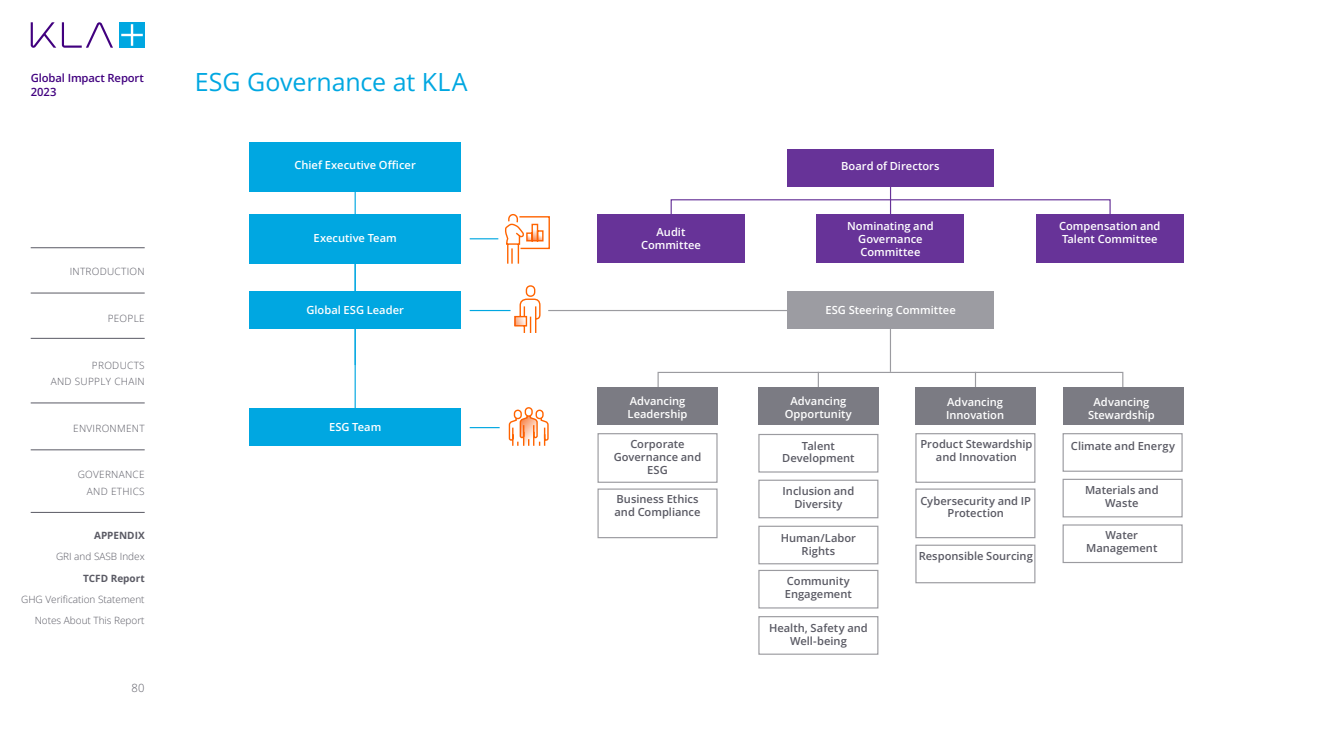
<style>
.page{position:relative;width:1323px;height:745px;background:#fff}
.page>*{position:absolute;margin:0;border:0;box-sizing:border-box;transform-origin:0 0}
.t1{font:25px "Open Sans";letter-spacing:-.005em;color:#00a7e1}
.t2{font:600 11.25px/13.5px "Open Sans";letter-spacing:-.01em;color:#41007f}
.t3{font:300 11.25px "Open Sans";color:#5a5a64}
.t4{font:600 11.12px/12.9px "Open Sans";color:#5a5a64;text-align:center}
.t5{font:600 11.12px/12.9px "Open Sans";color:#fff;text-align:center}
.t6{font:300 10px/16.2px "Open Sans";letter-spacing:.03em;color:#5a5a64;text-align:right}
.t7{font:300 10px/21.2px "Open Sans";color:#5a5a64;text-align:right}
.t8{font:700 10px "Open Sans";color:#5a5a64}
</style>
<div class="page">
<svg style="left:62px;top:22px;width:51px;height:26px"></svg>
<svg style="left:31px;top:22px;width:25px;height:26px"></svg>
<div style="left:119px;top:22px;width:26px;height:26px;background:#00a7e1"></div>
<svg style="left:121px;top:24px;width:22px;height:22px"></svg>
<hr style="left:31px;top:292px;width:114px;height:1px;background:#5a5a64">
<hr style="left:31px;top:247px;width:114px;height:1px;background:#5a5a64">
<hr style="left:31px;top:338px;width:114px;height:1px;background:#5a5a64">
<hr style="left:31px;top:402px;width:114px;height:1px;background:#5a5a64">
<hr style="left:31px;top:449px;width:114px;height:1px;background:#5a5a64">
<hr style="left:31px;top:512px;width:114px;height:1px;background:#5a5a64">
<hr style="left:355px;top:261px;width:1px;height:176px;background:#00a7e1">
<hr style="left:355px;top:189px;width:1px;height:176px;background:#00a7e1">
<svg style="left:470px;top:238px;width:28px;height:1px"></svg>
<hr style="left:470px;top:310px;width:40px;height:1px;background:#00a7e1">
<hr style="left:470px;top:427px;width:30px;height:1px;background:#00a7e1">
<div style="left:249px;top:214px;width:212px;height:49px;background:#00a7e1"></div>
<div style="left:249px;top:142px;width:212px;height:49px;background:#00a7e1"></div>
<div style="left:249px;top:291px;width:212px;height:37px;background:#00a7e1"></div>
<div style="left:249px;top:408px;width:212px;height:37px;background:#00a7e1"></div>
<hr style="left:890px;top:309px;width:1px;height:62px;background:#9b9ba0">
<div style="left:657px;top:371px;width:466px;height:23px;border:1px solid #9b9ba0"></div>
<svg style="left:818px;top:371px;width:1px;height:16px"></svg>
<svg style="left:975px;top:371px;width:1px;height:16px"></svg>
<svg style="left:890px;top:186px;width:1px;height:28px"></svg>
<hr style="left:548px;top:310px;width:239px;height:1px;background:#9b9ba0">
<div style="left:671px;top:199px;width:440px;height:23px;border:1px solid #673398"></div>
<div style="left:915px;top:387px;width:120px;height:37px;background:#7b7b83"></div>
<div style="left:758px;top:387px;width:120px;height:37px;background:#7b7b83"></div>
<div style="left:597px;top:387px;width:120px;height:37px;background:#7b7b83"></div>
<div style="left:1063px;top:387px;width:120px;height:37px;background:#7b7b83"></div>
<div style="left:787px;top:149px;width:207px;height:37px;background:#673398"></div>
<div style="left:817px;top:214px;width:147px;height:49px;background:#673398"></div>
<div style="left:787px;top:291px;width:207px;height:37px;background:#9c9ca2"></div>
<div style="left:915px;top:433px;width:120px;height:49px;border:1px solid #9b9ba0"></div>
<div style="left:1062px;top:433px;width:121px;height:38px;border:1px solid #9b9ba0"></div>
<div style="left:758px;top:479px;width:120px;height:39px;border:1px solid #9b9ba0"></div>
<div style="left:758px;top:433px;width:120px;height:39px;border:1px solid #9b9ba0"></div>
<div style="left:758px;top:615px;width:120px;height:39px;border:1px solid #9b9ba0"></div>
<div style="left:915px;top:488px;width:120px;height:50px;border:1px solid #9b9ba0"></div>
<div style="left:1062px;top:478px;width:121px;height:39px;border:1px solid #9b9ba0"></div>
<div style="left:597px;top:488px;width:120px;height:50px;border:1px solid #9b9ba0"></div>
<div style="left:597px;top:433px;width:120px;height:49px;border:1px solid #9b9ba0"></div>
<div style="left:758px;top:569px;width:120px;height:39px;border:1px solid #9b9ba0"></div>
<div style="left:758px;top:525px;width:120px;height:39px;border:1px solid #9b9ba0"></div>
<div style="left:915px;top:544px;width:120px;height:39px;border:1px solid #9b9ba0"></div>
<div style="left:1062px;top:524px;width:121px;height:38px;border:1px solid #9b9ba0"></div>
<div style="left:597px;top:214px;width:148px;height:49px;background:#673398"></div>
<div style="left:1036px;top:214px;width:147px;height:49px;background:#673398"></div>
<svg style="left:505px;top:214px;width:45px;height:50px"></svg>
<svg style="left:533px;top:225px;width:4px;height:15px"></svg>
<svg style="left:514px;top:285px;width:27px;height:48px"></svg>
<svg style="left:514px;top:316px;width:13px;height:9px"></svg>
<svg style="left:508px;top:407px;width:41px;height:39px"></svg>
<p class="t2" style="left:31px;top:71px;width:115px">Global Impact Report<br>2023</p>
<p class="t6" style="left:70px;top:263px;width:76px">INTRODUCTION</p>
<p class="t6" style="left:108px;top:309px;width:39px">PEOPLE</p>
<p class="t6" style="left:51px;top:356px;width:95px">PRODUCTS<br>AND SUPPLY CHAIN</p>
<p class="t6" style="left:73px;top:419px;width:73px">ENVIRONMENT</p>
<p class="t6" style="left:78px;top:466px;width:68px">GOVERNANCE<br>AND ETHICS</p>
<p class="t8" style="left:94px;top:528px;width:52px">APPENDIX</p>
<p class="t7" style="left:56px;top:545px;width:90px">GRI and SASB Index</p>
<p class="t8" style="left:83px;top:571px;width:63px">TCFD Report</p>
<p class="t7" style="left:21px;top:588px;width:125px">GHG Verification Statement<br>Notes About This Report</p>
<p class="t3" style="left:132px;top:679px;width:15px">80</p>
<h1 class="t1" style="left:195px;top:65px;width:274px">ESG Governance at KLA</h1>
<p class="t5" style="left:294px;top:159px;width:123px">Chief Executive Officer</p>
<p class="t5" style="left:314px;top:231px;width:85px">Executive Team</p>
<p class="t5" style="left:306px;top:303px;width:99px">Global ESG Leader</p>
<p class="t5" style="left:329px;top:420px;width:54px">ESG Team</p>
<p class="t5" style="left:841px;top:159px;width:100px">Board of Directors</p>
<p class="t5" style="left:641px;top:225px;width:62px">Audit<br>Committee</p>
<p class="t5" style="left:1059px;top:219px;width:103px;text-align:left">Compensation and<br>Talent Committee</p>
<p class="t5" style="left:847px;top:219px;width:88px">Nominating and<br>Governance<br>Committee</p>
<p class="t5" style="left:825px;top:303px;width:132px">ESG Steering Committee</p>
<p class="t5" style="left:628px;top:394px;width:61px;text-align:left">Advancing<br>Leadership</p>
<p class="t5" style="left:785px;top:394px;width:69px">Advancing<br>Opportunity</p>
<p class="t5" style="left:946px;top:394px;width:59px;text-align:left">Advancing<br>Innovation</p>
<p class="t5" style="left:1088px;top:395px;width:68px">Advancing<br>Stewardship</p>
<p class="t4" style="left:920px;top:437px;width:113px">Product Stewardship and Innovation</p>
<p class="t4" style="left:1071px;top:439px;width:106px">Climate and Energy</p>
<p class="t4" style="left:783px;top:484px;width:73px">Inclusion and<br>Diversity</p>
<p class="t4" style="left:614px;top:437px;width:89px">Corporate<br>Governance and<br>ESG</p>
<p class="t4" style="left:782px;top:438px;width:74px">Talent<br>Development</p>
<p class="t4" style="left:920px;top:493px;width:112px">Cybersecurity and IP<br>Protection</p>
<p class="t4" style="left:1085px;top:483px;width:75px">Materials and<br>Waste</p>
<p class="t4" style="left:614px;top:492px;width:87px;text-align:left">Business Ethics and Compliance</p>
<p class="t4" style="left:781px;top:530px;width:77px">Human/Labor<br>Rights</p>
<p class="t4" style="left:785px;top:574px;width:68px;text-align:left">Community<br>Engagement</p>
<p class="t4" style="left:769px;top:620px;width:100px">Health, Safety and<br>Well-being</p>
<p class="t4" style="left:919px;top:549px;width:116px">Responsible Sourcing</p>
<p class="t4" style="left:1086px;top:528px;width:73px">Water<br>Management</p>
</div>
